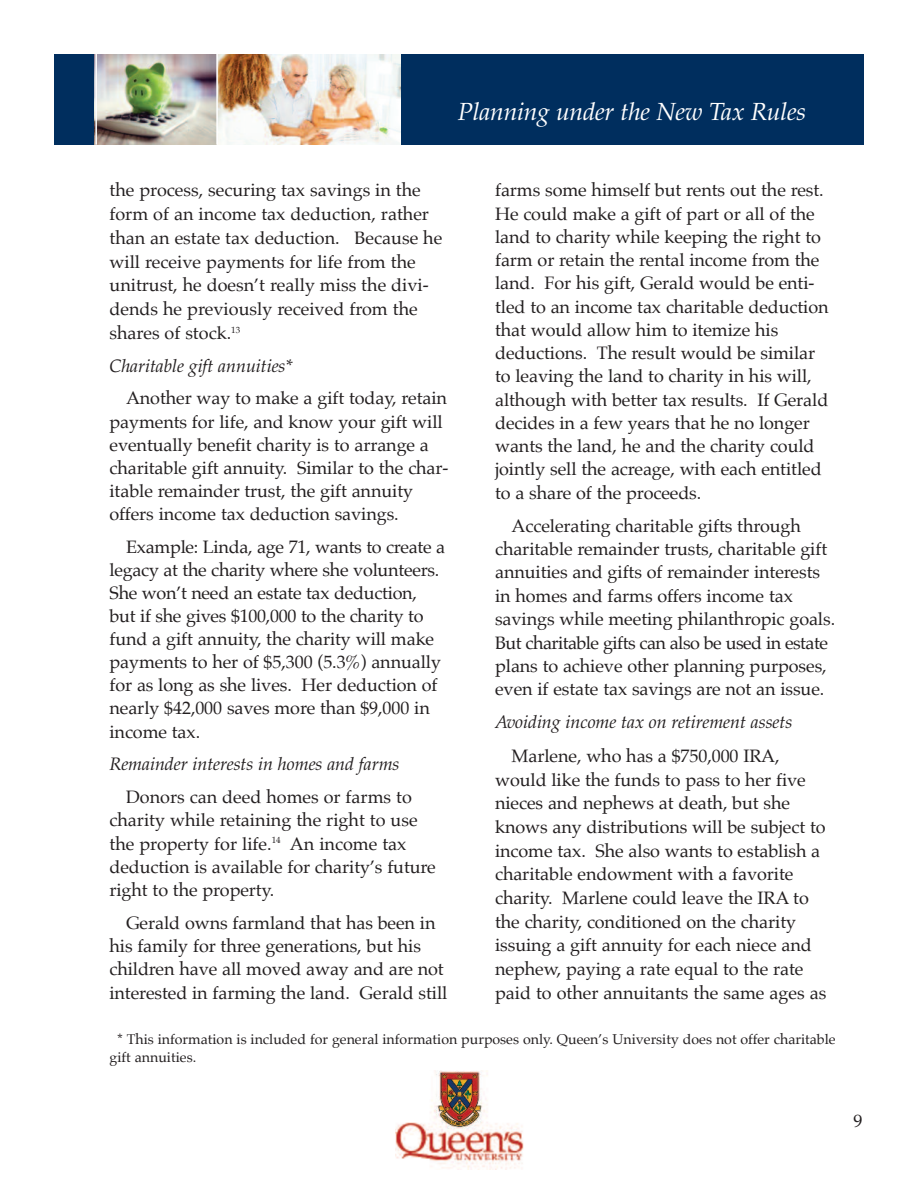
<style>
.page{position:relative;width:918px;height:1188px;background:#fff}
.page>*{position:absolute;margin:0;border:0;box-sizing:border-box;transform-origin:0 0}
.t1{font:italic 24.75px "Palatino";letter-spacing:-.01em;color:#fff}
.t2{font:18px/23.1px "Palatino";letter-spacing:-.005em;color:#231f20}
.t3{font:italic 18px "Palatino";letter-spacing:-.005em;color:#231f20}
.t4{font:14.25px/18px "Palatino";color:#231f20}
</style>
<div class="page">
<div style="left:54px;top:54px;width:810px;height:91px;background:#002e5e"></div>
<img style="left:97px;top:54px;width:303px;height:91px">
<hr style="left:216px;top:54px;width:2px;height:91px;background:#fff">
<hr style="left:95px;top:54px;width:2px;height:91px;background:#fff">
<img style="left:396px;top:1070px;width:128px;height:100px">
<h1 class="t1" style="left:458px;top:101px;width:350px">Planning under the New Tax Rules</h1>
<p class="t2" style="left:110px;top:180px;width:334px;line-height:23.7px">the process, securing tax savings in the form of an income tax deduction, rather than an estate tax deduction. Because he will receive payments for life from the unitrust, he doesn’t really miss the divi&shy;dends he previously received from the shares of stock.<sup>13</sup></p>
<p class="t3" style="left:110px;top:358px;width:185px">Charitable gift annuities*</p>
<p class="t2" style="left:110px;top:388px;width:341px;text-indent:17px">Another way to make a gift today, retain payments for life, and know your gift will eventually benefit charity is to arrange a charitable gift annuity. Similar to the char&shy;itable remainder trust, the gift annuity offers income tax deduction savings.</p>
<p class="t2" style="left:109px;top:536px;width:337px;text-indent:17px">Example: Linda, age 71, wants to create a legacy at the charity where she volunteers.<br>She won’t need an estate tax deduction, but if she gives $100,000 to the charity to fund a gift annuity, the charity will make payments to her of $5,300 (5.3%) annually for as long as she lives. Her deduction of nearly $42,000 saves more than $9,000 in income tax.</p>
<p class="t3" style="left:109px;top:757px;width:292px">Remainder interests in homes and farms</p>
<p class="t2" style="left:109px;top:787px;width:328px;text-indent:17px">Donors can deed homes or farms to charity while retaining the right to use the property for life.<sup>14</sup> An income tax deduction is available for charity’s future right to the property.</p>
<p class="t2" style="left:109px;top:912px;width:339px;text-indent:17px">Gerald owns farmland that has been in his family for three generations, but his children have all moved away and are not interested in farming the land. Gerald still</p>
<p class="t2" style="left:495px;top:180px;width:335px">farms some himself but rents out the rest.<br>He could make a gift of part or all of the land to charity while keeping the right to farm or retain the rental income from the land. For his gift, Gerald would be enti&shy;tled to an income tax charitable deduction that would allow him to itemize his deductions. The result would be similar to leaving the land to charity in his will, although with better tax results. If Gerald decides in a few years that he no longer wants the land, he and the charity could jointly sell the acreage, with each entitled to a share of the proceeds.</p>
<p class="t2" style="left:495px;top:515px;width:342px;text-indent:17px">Accelerating charitable gifts through charitable remainder trusts, charitable gift annuities and gifts of remainder interests in homes and farms offers income tax savings while meeting philanthropic goals.<br>But charitable gifts can also be used in estate plans to achieve other planning purposes, even if estate tax savings are not an issue.</p>
<p class="t3" style="left:495px;top:715px;width:299px">Avoiding income tax on retirement assets</p>
<p class="t2" style="left:495px;top:745px;width:333px;line-height:23.7px;text-indent:17px">Marlene, who has a $750,000 IRA, would like the funds to pass to her five nieces and nephews at death, but she knows any distributions will be subject to income tax. She also wants to establish a charitable endowment with a favorite charity. Marlene could leave the IRA to the charity, conditioned on the charity issuing a gift annuity for each niece and nephew, paying a rate equal to the rate paid to other annuitants the same ages as</p>
<p class="t4" style="left:110px;top:1031px;width:728px;text-indent:8px">* This information is included for general information purposes only. Queen’s University does not offer charitable gift annuities.</p>
<p class="t2" style="left:854px;top:1111px;width:10px">9</p>
</div>
